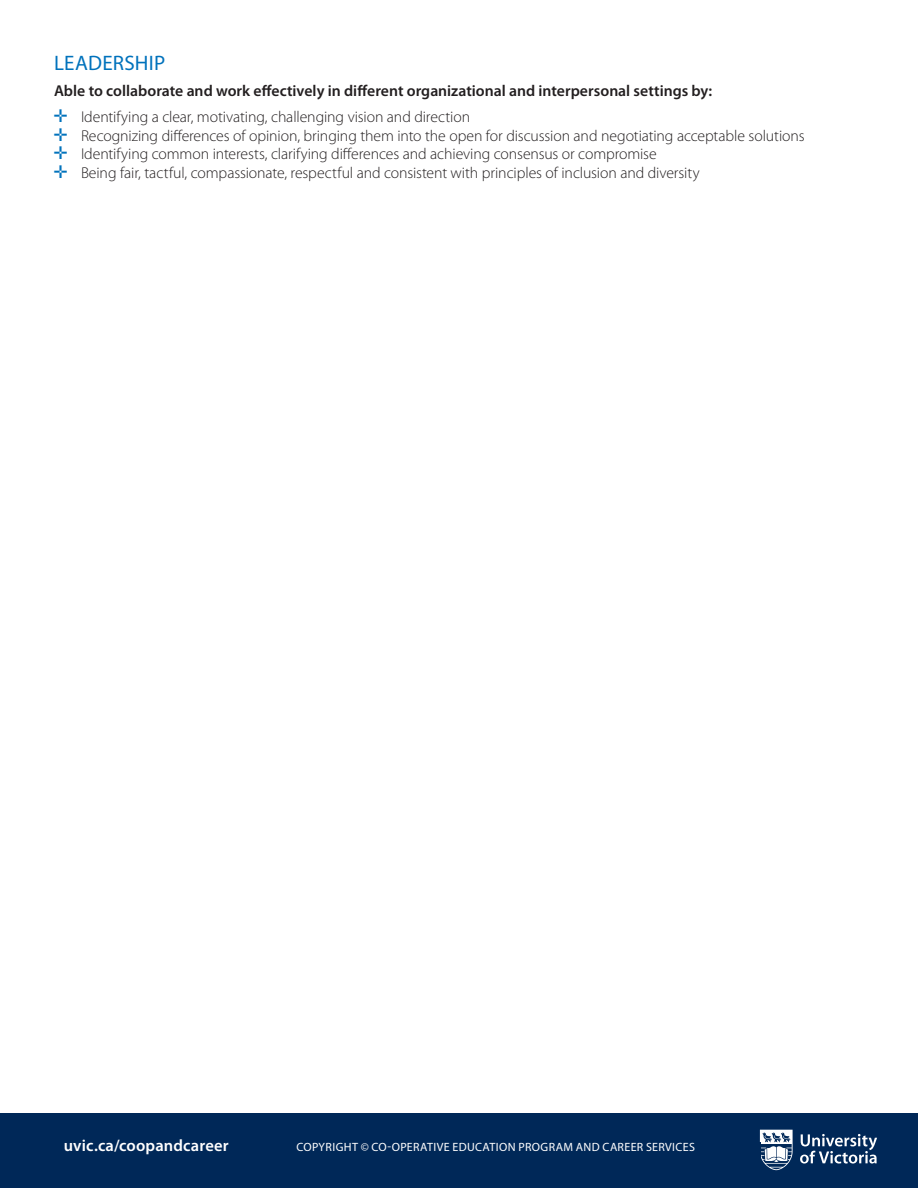
<style>
.page{position:relative;width:918px;height:1188px;background:#fff}
.page>*{position:absolute;margin:0;border:0;box-sizing:border-box;transform-origin:0 0}
.t1{font:21px "Myriad Pro";letter-spacing:.01em;color:#0072bc}
.t2{font:600 16.5px "Myriad Pro";letter-spacing:.01em;color:#fff}
.t3{font:300 15.75px/18.9px "Myriad Pro";letter-spacing:-.005em;color:#231f20}
.t4{font:600 15.75px/25.7px "Myriad Pro";color:#231f20}
.t5{font:12px "Myriad Pro";letter-spacing:.03em;color:#fff}
.s1{color:#0072bc}
.s2{font-weight:300}
</style>
<div class="page">
<div style="left:0;top:1114px;width:918px;height:74px;background:#002858"></div>
<svg style="left:760px;top:1130px;width:33px;height:40px"></svg>
<svg style="left:800px;top:1134px;width:77px;height:30px"></svg>
<h1 class="t1" style="left:54px;top:50px;width:113px">LEADERSHIP</h1>
<p class="t4" style="left:54px;top:77px;width:660px">Able to collaborate and work effectively in different organizational and interpersonal settings by: <span class="s1">✛</span> <span class="s2">Identifying a clear, motivating, challenging vision and direction</span></p>
<p class="t3" style="left:54px;top:126px;width:752px"><span class="s1">✛</span> Recognizing differences of opinion, bringing them into the open for discussion and negotiating acceptable solutions <span class="s1">✛</span> Identifying common interests, clarifying differences and achieving consensus or compromise<br><span class="s1">✛</span> Being fair, tactful, compassionate, respectful and consistent with principles of inclusion and diversity</p>
<p class="t2" style="left:64px;top:1135px;width:166px">uvic.ca/coopandcareer</p>
<p class="t5" style="left:296px;top:1140px;width:400px">COPYRIGHT © CO-OPERATIVE EDUCATION PROGRAM AND CAREER SERVICES</p>
</div>
